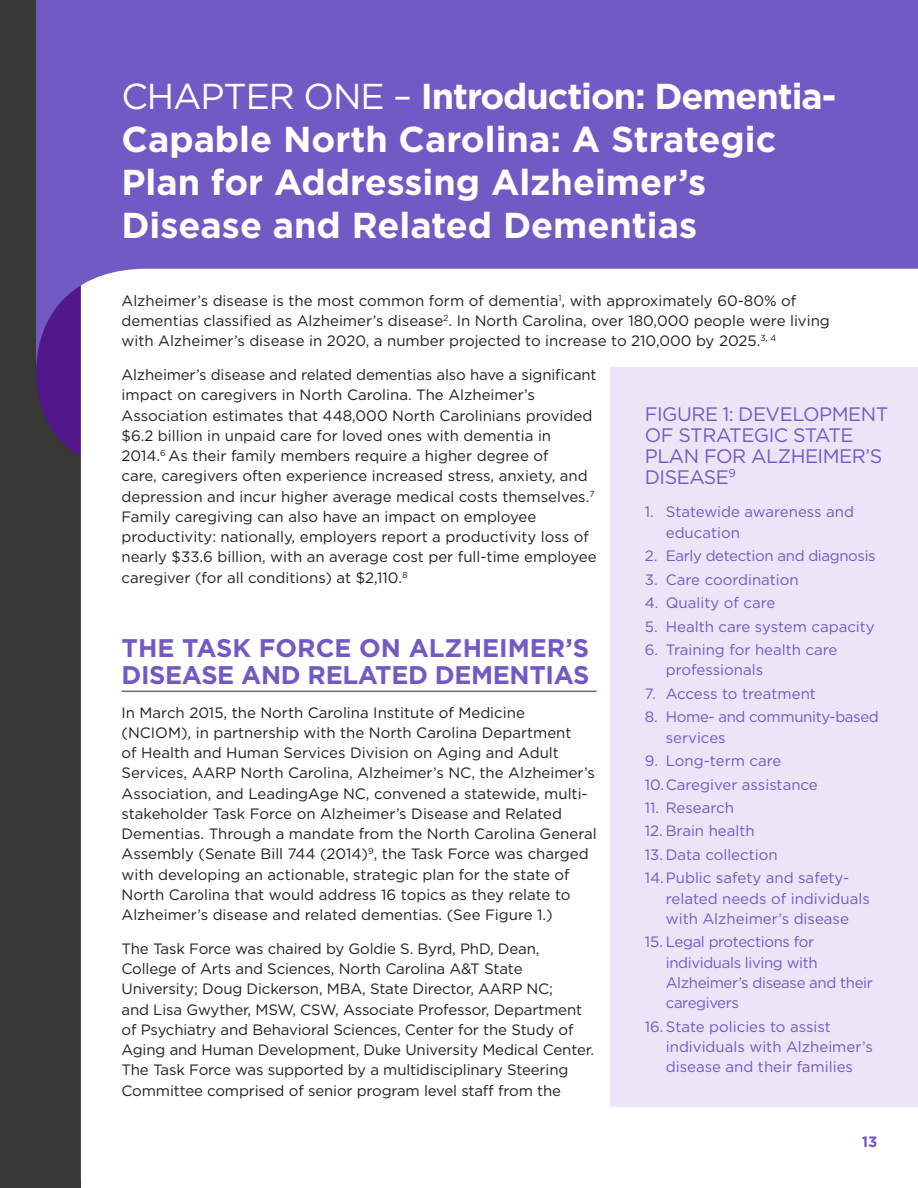
<style>
.page{position:relative;width:918px;height:1188px;background:#fff}
.page>*{position:absolute;margin:0;border:0;box-sizing:border-box;transform-origin:0 0}
.t1{font:700 36px/43.2px "Gotham";color:#fff}
.t2{font:700 25.5px/27px "Gotham";letter-spacing:-.015em;color:#725ac5}
.t3{font:19.5px/21px "Gotham";letter-spacing:-.025em;color:#725ac5}
.t4{font:15px/20.2px "Gotham";color:#231f20}
.t5{font:15px/20.2px "Gotham";color:#725ac5}
.t6{font:15px/20.2px "Gotham";letter-spacing:-.025em;color:#725ac5}
.t7{font:700 15px "Gotham";color:#725ac5}
.s1{font-weight:400}
</style>
<div class="page">
<div style="left:0;top:0;width:81px;height:1188px;background:#383935"></div>
<svg style="left:36px;top:371px;width:45px;height:98px"></svg>
<svg style="left:36px;top:0;width:882px;height:371px;fill:#725ac5"></svg>
<hr style="left:122px;top:691px;width:475px;height:1px;background:#725ac5">
<div style="left:610px;top:367px;width:308px;height:740px;background:#ede4f7"></div>
<h1 class="t1" style="left:122px;top:74px;width:717px"><span class="s1">CHAPTER ONE –</span> Introduction: Dementia-Capable North Carolina: A Strategic Plan for Addressing Alzheimer’s Disease and Related Dementias</h1>
<p class="t4" style="left:122px;top:290px;width:710px">Alzheimer’s disease is the most common form of dementia<sup>1</sup>, with approximately 60-80% of dementias classified as Alzheimer’s disease<sup>2</sup>. In North Carolina, over 180,000 people were living with Alzheimer’s disease in 2020, a number projected to increase to 210,000 by 2025. <sup>3,</sup> <sup>4</sup></p>
<p class="t4" style="left:122px;top:364px;width:477px">Alzheimer’s disease and related dementias also have a significant impact on caregivers in North Carolina. The Alzheimer’s Association estimates that 448,000 North Carolinians provided $6.2 billion in unpaid care for loved ones with dementia in<br>2014. <sup>6</sup> As their family members require a higher degree of<br>care, caregivers often experience increased stress, anxiety, and depression and incur higher average medical costs themselves. <sup>7<br></sup>Family caregiving can also have an impact on employee productivity: nationally, employers report a productivity loss of nearly $33.6 billion, with an average cost per full-time employee caregiver (for all conditions) at $2,110. <sup>8</sup></p>
<h3 class="t3" style="left:645px;top:403px;width:245px">FIGURE 1: DEVELOPMENT<br>OF STRATEGIC STATE<br>PLAN FOR ALZHEIMER’S<br>DISEASE<sup>9</sup></h3>
<p class="t5" style="left:666px;top:502px;width:190px;text-indent:-21px">1. Statewide awareness and education</p>
<p class="t6" style="left:645px;top:545px;width:232px">2. Early detection and diagnosis</p>
<p class="t5" style="left:645px;top:569px;width:156px">3. Care coordination</p>
<p class="t5" style="left:645px;top:592px;width:132px">4. Quality of care</p>
<p class="t5" style="left:645px;top:616px;width:232px">5. Health care system capacity</p>
<p class="t5" style="left:666px;top:639px;width:173px;text-indent:-21px">6. Training for health care professionals</p>
<p class="t5" style="left:645px;top:683px;width:173px">7. Access to treatment</p>
<p class="t6" style="left:666px;top:707px;width:214px;text-indent:-21px">8. Home- and community-based services</p>
<p class="t5" style="left:645px;top:750px;width:138px">9. Long-term care</p>
<p class="t5" style="left:645px;top:774px;width:175px">10. Caregiver assistance</p>
<p class="t5" style="left:645px;top:797px;width:91px">11. Research</p>
<p class="t5" style="left:645px;top:821px;width:111px">12. Brain health</p>
<p class="t5" style="left:645px;top:844px;width:134px">13. Data collection</p>
<p class="t5" style="left:666px;top:868px;width:206px;text-indent:-21px">14. Public safety and safety&shy;related needs of individuals with Alzheimer’s disease</p>
<p class="t6" style="left:666px;top:932px;width:209px;text-indent:-21px">15. Legal protections for individuals living with<br>Alzheimer’s disease and their caregivers</p>
<p class="t5" style="left:666px;top:1016px;width:208px;text-indent:-21px">16. State policies to assist individuals with Alzheimer’s disease and their families</p>
<h2 class="t2" style="left:122px;top:634px;width:470px">THE TASK FORCE ON ALZHEIMER’S<br>DISEASE AND RELATED DEMENTIAS</h2>
<p class="t4" style="left:121px;top:702px;width:477px">In March 2015, the North Carolina Institute of Medicine (NCIOM), in partnership with the North Carolina Department<br>of Health and Human Services Division on Aging and Adult Services, AARP North Carolina, Alzheimer’s NC, the Alzheimer’s Association, and LeadingAge NC, convened a statewide, multi&shy;stakeholder Task Force on Alzheimer’s Disease and Related Dementias. Through a mandate from the North Carolina General Assembly (Senate Bill 744 (2014)<sup>9</sup>, the Task Force was charged with developing an actionable, strategic plan for the state of North Carolina that would address 16 topics as they relate to Alzheimer’s disease and related dementias. (See Figure 1.)</p>
<p class="t4" style="left:122px;top:938px;width:472px">The Task Force was chaired by Goldie S. Byrd, PhD, Dean, College of Arts and Sciences, North Carolina A&amp;T State University; Doug Dickerson, MBA, State Director, AARP NC;<br>and Lisa Gwyther, MSW, CSW, Associate Professor, Department of Psychiatry and Behavioral Sciences, Center for the Study of Aging and Human Development, Duke University Medical Center.<br>The Task Force was supported by a multidisciplinary Steering Committee comprised of senior program level staff from the</p>
<p class="t7" style="left:862px;top:1132px;width:17px">13</p>
</div>
